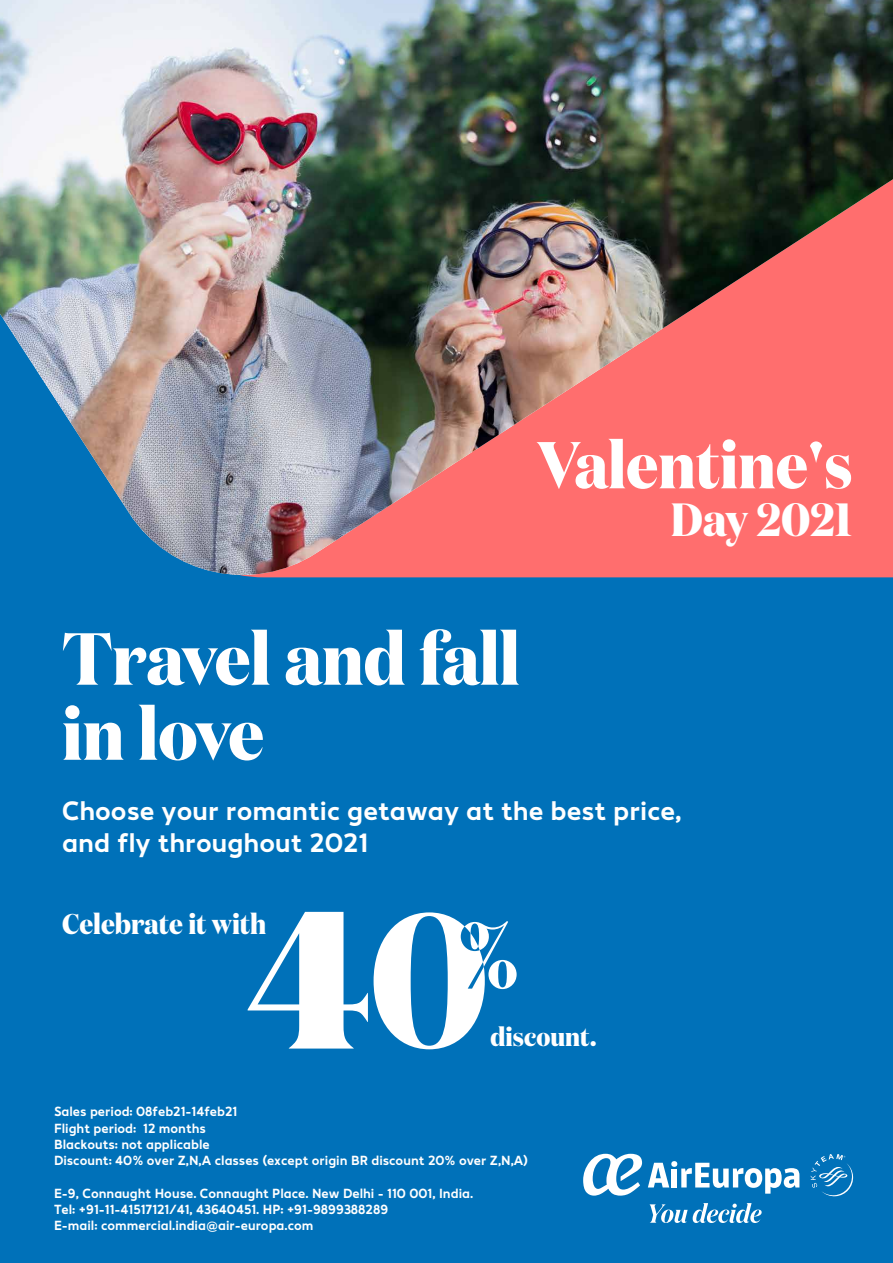
<style>
.page{position:relative;width:893px;height:1263px;background:#fff}
.page>*{position:absolute;margin:0;border:0;box-sizing:border-box;transform-origin:0 0}
.t1{font:700 73.5px/75px "Domaine Display Narrow";color:#fff}
.t2{font:700 66px "Domaine Display Narrow";color:#fff}
.t3{font:700 46.5px "Domaine Display Narrow";letter-spacing:-.005em;color:#fff}
.t4{font:700 28.5px "Domaine Display Narrow";color:#fff}
.t5{font:27px/32.4px "AE Radar Bold v 2.0";color:#fff}
.t6{font:700 26.25px "Domaine Display Narrow";color:#fff}
.t7{font:13.5px/16.2px "AE Radar Bold v 2.0";color:#fff}
</style>
<div class="page">
<div style="left:0;top:64px;width:893px;height:1199px;background:#0071b9"></div>
<img style="left:0;top:0;width:893px;height:578px">
<svg style="left:811px;top:1154px;width:42px;height:42px"></svg>
<svg style="left:648px;top:1161px;width:151px;height:33px"></svg>
<svg style="left:583px;top:1154px;width:59px;height:41px"></svg>
<svg style="left:650px;top:1203px;width:112px;height:20px"></svg>
<svg style="left:374px;top:912px;width:143px;height:137px"></svg>
<svg style="left:248px;top:912px;width:120px;height:136px"></svg>
<h2 class="t2" style="left:537px;top:423px;width:317px">Valentine's</h2>
<h3 class="t3" style="left:671px;top:490px;width:183px">Day 2021</h3>
<h1 class="t1" style="left:62px;top:621px;width:459px">Travel and fall in love</h1>
<h3 class="t5" style="left:62px;top:792px;width:621px">Choose your romantic getaway at the best price, and fly throughout 2021</h3>
<h3 class="t4" style="left:62px;top:906px;width:206px">Celebrate it with</h3>
<h3 class="t6" style="left:491px;top:1020px;width:107px">discount.</h3>
<p class="t7" style="left:54px;top:1103px;width:476px">Sales period: 08feb21-14feb21<br>Flight period: 12 months<br>Blackouts: not applicable<br>Discount: 40% over Z,N,A classes (except origin BR discount 20% over Z,N,A)</p>
<p class="t7" style="left:54px;top:1184px;width:421px">E-9, Connaught House. Connaught Place. New Delhi - 110 001, India.<br>Tel: +91-11-41517121/41, 43640451. HP: +91-9899388289<br>E-mail: commercial.india@air-europa.com</p>
</div>
